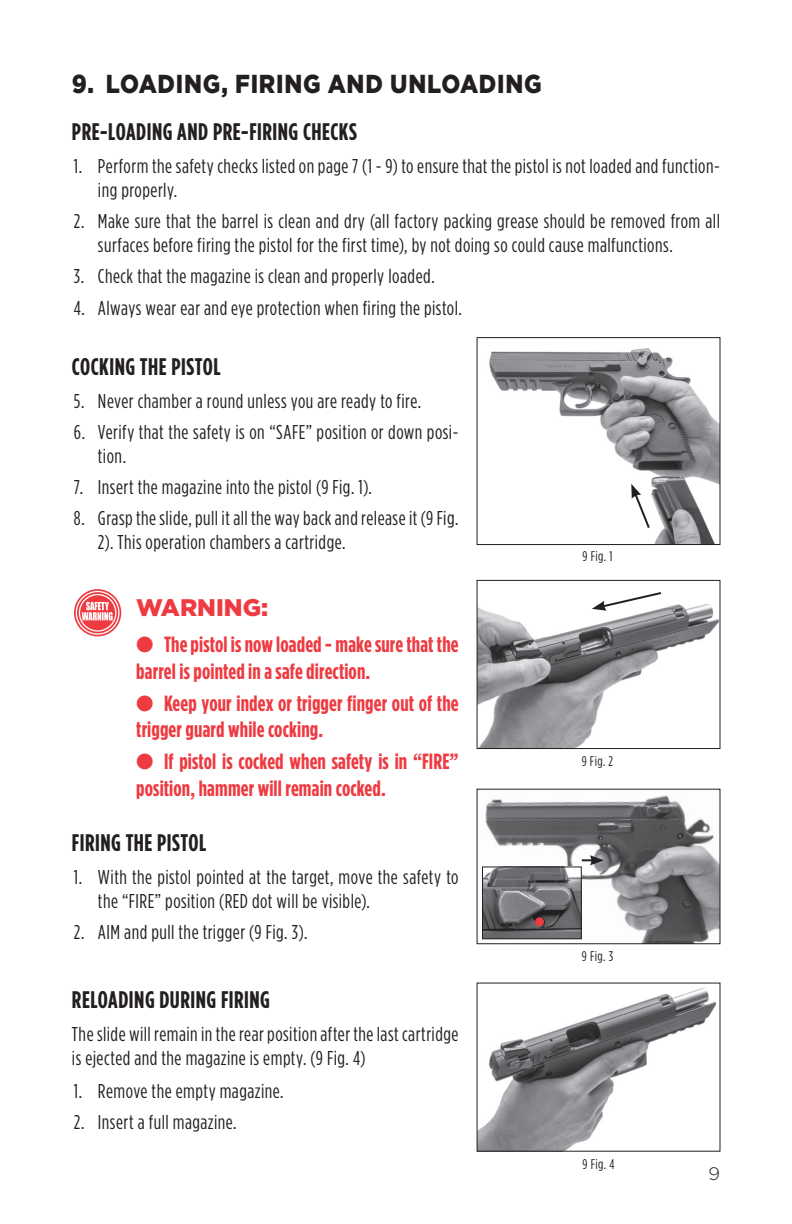
<style>
.page{position:relative;width:792px;height:1224px;background:#fff}
.page>*{position:absolute;margin:0;border:0;box-sizing:border-box;transform-origin:0 0}
.t1{font:900 26px "Gotham HTF";letter-spacing:.03em;color:#231f20;scale:.88 1}
.t2{font:700 condensed 24px "Gotham HTF";letter-spacing:.02em;color:#231f20}
.t3{font:900 24px "Gotham HTF";color:#ee3a41}
.t4{font:700 condensed 22px/26.4px "Gotham HTF";letter-spacing:.005em;color:#ee3a41}
.t5{font:condensed 20px/24px "Gotham HTF";letter-spacing:.025em;color:#231f20}
.t6{font:300 18px "Gotham HTF";color:#231f20}
.t7{font:condensed 14px "Gotham HTF";letter-spacing:.03em;color:#231f20}
</style>
<div class="page">
<svg style="left:74px;top:589px;width:47px;height:47px"></svg>
<img style="left:482px;top:795px;width:236px;height:147px">
<div style="left:477px;top:789px;width:243px;height:155px;border:1px solid #231f20"></div>
<img style="left:484px;top:868px;width:96px;height:69px">
<div style="left:482px;top:866px;width:100px;height:73px;border:1px solid #231f20"></div>
<div style="left:535px;top:917px;width:9px;height:9px;background:#ee3a41;border-radius:50%"></div>
<svg style="left:582px;top:855px;width:22px;height:10px"></svg>
<img style="left:479px;top:604px;width:239px;height:143px">
<div style="left:477px;top:580px;width:243px;height:169px;border:1px solid #231f20"></div>
<svg style="left:592px;top:592px;width:71px;height:19px"></svg>
<img style="left:489px;top:348px;width:229px;height:195px">
<div style="left:477px;top:337px;width:243px;height:208px;border:1px solid #231f20"></div>
<svg style="left:631px;top:484px;width:20px;height:46px"></svg>
<img style="left:479px;top:988px;width:238px;height:162px">
<h1 class="t1" style="left:72px;top:69px;width:535px">9. LOADING, FIRING AND UNLOADING</h1>
<p class="t2" style="left:72px;top:118px;width:286px">PRE-LOADING AND PRE-FIRING CHECKS</p>
<p class="t5" style="left:98px;top:154px;width:623px;text-indent:-24px">1. Perform the safety checks listed on page 7 (1 - 9) to ensure that the pistol is not loaded and function&shy;ing properly.</p>
<p class="t5" style="left:98px;top:209px;width:624px;text-indent:-24px">2. Make sure that the barrel is clean and dry (all factory packing grease should be removed from all surfaces before firing the pistol for the first time), by not doing so could cause malfunctions.</p>
<p class="t5" style="left:74px;top:264px;width:362px">3. Check that the magazine is clean and properly loaded.</p>
<p class="t5" style="left:74px;top:295px;width:389px">4. Always wear ear and eye protection when firing the pistol.</p>
<p class="t2" style="left:72px;top:353px;width:150px">COCKING THE PISTOL</p>
<p class="t5" style="left:74px;top:388px;width:349px">5. Never chamber a round unless you are ready to fire.</p>
<p class="t5" style="left:98px;top:420px;width:362px;text-indent:-24px">6. Verify that the safety is on “SAFE” position or down posi&shy;tion.</p>
<p class="t5" style="left:74px;top:475px;width:299px">7. Insert the magazine into the pistol (9 Fig. 1).</p>
<p class="t5" style="left:98px;top:506px;width:362px;text-indent:-24px">8. Grasp the slide, pull it all the way back and release it (9 Fig.<br>2). This operation chambers a cartridge.</p>
<p class="t3" style="left:136px;top:594px;width:134px">WARNING:</p>
<p class="t4" style="left:136px;top:631px;width:324px">● The pistol is now loaded - make sure that the barrel is pointed in a safe direction.</p>
<p class="t4" style="left:136px;top:689px;width:324px">● Keep your index or trigger finger out of the trigger guard while cocking.</p>
<p class="t4" style="left:136px;top:748px;width:324px">● If pistol is cocked when safety is in “FIRE” position, hammer will remain cocked.</p>
<p class="t2" style="left:72px;top:829px;width:136px">FIRING THE PISTOL</p>
<p class="t5" style="left:98px;top:865px;width:362px;text-indent:-24px">1. With the pistol pointed at the target, move the safety to the “FIRE” position (RED dot will be visible).</p>
<p class="t5" style="left:74px;top:920px;width:235px">2. AIM and pull the trigger (9 Fig. 3).</p>
<p class="t2" style="left:72px;top:986px;width:200px">RELOADING DURING FIRING</p>
<p class="t5" style="left:72px;top:1022px;width:388px">The slide will remain in the rear position after the last cartridge is ejected and the magazine is empty. (9 Fig. 4)</p>
<p class="t5" style="left:74px;top:1079px;width:211px">1. Remove the empty magazine.</p>
<p class="t5" style="left:74px;top:1110px;width:164px">2. Insert a full magazine.</p>
<p class="t7" style="left:583px;top:549px;width:31px">9 Fig. 1</p>
<p class="t7" style="left:582px;top:754px;width:33px">9 Fig. 2</p>
<p class="t7" style="left:582px;top:949px;width:33px">9 Fig. 3</p>
<p class="t7" style="left:583px;top:1156px;width:33px">9 Fig. 4</p>
<p class="t6" style="left:708px;top:1163px;width:13px">9</p>
</div>
